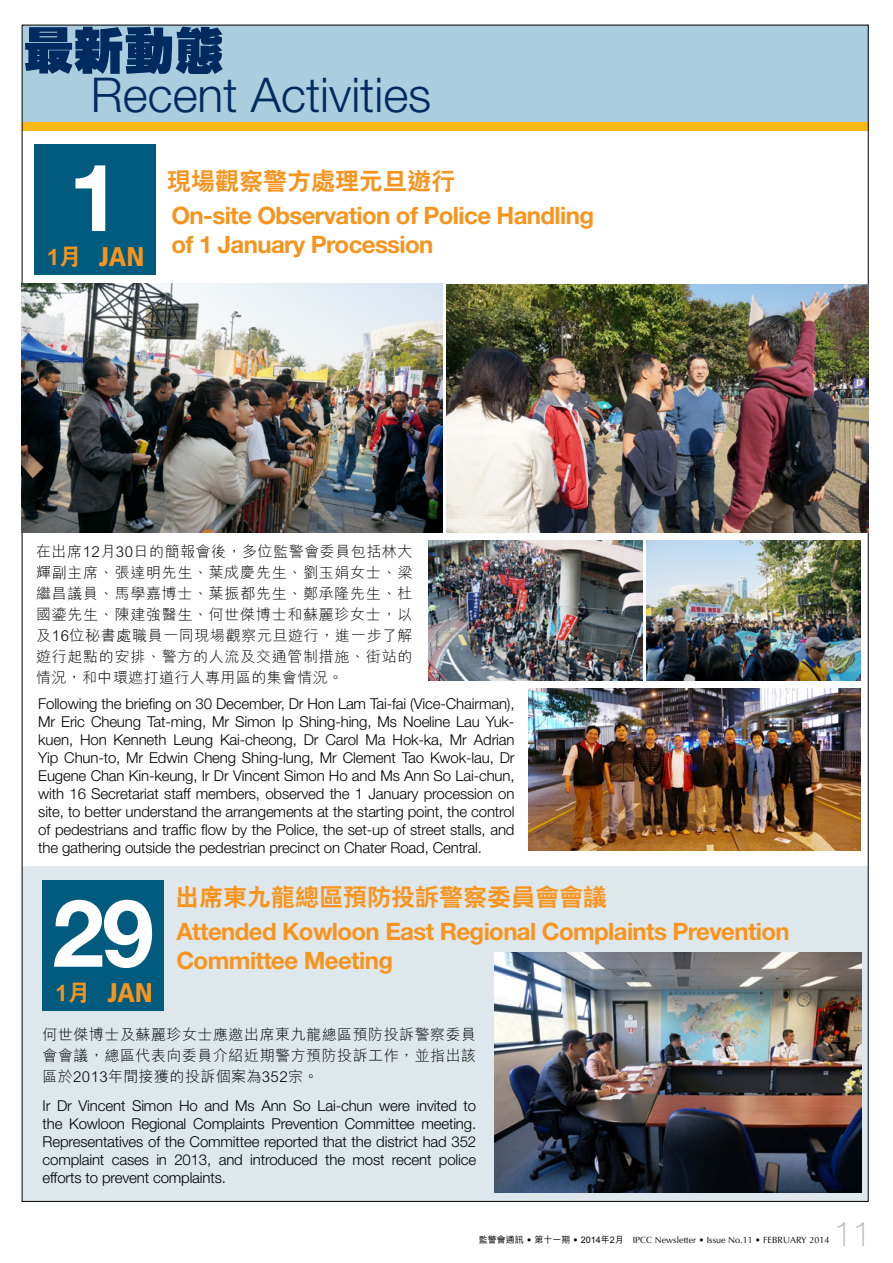
<style>
.page{position:relative;width:893px;height:1263px;background:#fff}
.page>*{position:absolute;margin:0;border:0;box-sizing:border-box;transform-origin:0 0}
.t1{font:700 93.75px "Helvetica Neue";color:#fff}
.t2{font:800 50.25px "C Hei HK";color:#002b60}
.t3{font:300 48px "Helvetica Neue";color:#002b60}
.t4{font:100 34.5px "Helvetica Neue";color:#b6b8ba}
.t5{font:900 condensed 27px "Frutiger";letter-spacing:-.01em;color:#f7941e}
.t6{font:700 24px/34.2px "Helvetica Neue";letter-spacing:-.025em;color:#f7941e}
.t7{font:800 22.5px "C Hei 2 HK";color:#f7941e}
.t8{font:300 15px/18px "Helvetica Neue";letter-spacing:-.01em;color:#000;text-align:justify}
.t9{font:300 15px/21px "M Hei HK";letter-spacing:.035em;color:#000;text-align:justify}
.t10{font:9px "Optima";color:#000}
.s1{font-family:"C Hei 2 HK";font-weight:800}
.s2{font-family:"C Hei 2 HK";font-weight:800;font-stretch:normal;font-size:22.5px}
.s3{font-family:"M Hei HK";font-weight:500}
</style>
<div class="page">
<div style="left:23px;top:866px;width:845px;height:335px;background:#dee7eb"></div>
<div style="left:22px;top:25px;width:846px;height:105px;background:#abcedf"></div>
<div style="left:22px;top:122px;width:846px;height:9px;background:#fdb913"></div>
<div style="left:34px;top:145px;width:122px;height:130px;background:#005b7f"></div>
<img style="left:447px;top:284px;width:422px;height:249px">
<img style="left:22px;top:283px;width:420px;height:250px">
<img style="left:647px;top:540px;width:214px;height:141px">
<img style="left:428px;top:540px;width:214px;height:140px">
<img style="left:529px;top:689px;width:331px;height:162px">
<div style="left:43px;top:880px;width:121px;height:131px;background:#005b7f"></div>
<img style="left:495px;top:953px;width:366px;height:239px">
<h2 class="t2" style="left:24px;top:17px;width:202px">最新動態</h2>
<h3 class="t3" style="left:91px;top:65px;width:342px">Recent Activities</h3>
<p class="t1" style="left:69px;top:140px;width:54px">1</p>
<p class="t5" style="left:99px;top:240px;width:47px">JAN</p>
<p class="t7" style="left:47px;top:241px;width:37px">1月</p>
<p class="t6" style="left:167px;top:164px;width:428px"><span class="s1">現場觀察警方處理元旦遊行<br></span>On-site Observation of Police Handling</p>
<p class="t6" style="left:171px;top:227px;width:263px">of 1 January Procession</p>
<p class="t9" style="left:36px;top:541px;width:378px">在出席12月30日的簡報會後，多位監警會委員包括林大輝副主席、張達明先生、葉成慶先生、劉玉娟女士、梁繼昌議員、馬學嘉博士、葉振都先生、鄭承隆先生、杜國鎏先生、陳建強醫生、何世傑博士和蘇麗珍女士，以及16位秘書處職員一同現場觀察元旦遊行，進一步了解遊行起點的安排、警方的人流及交通管制措施、街站的情況，和中環遮打道行人專用區的集會情況。</p>
<p class="t8" style="left:38px;top:694px;width:478px">Following the briefing on 30 December, Dr Hon Lam Tai-fai (Vice-Chairman), Mr Eric Cheung Tat-ming, Mr Simon Ip Shing-hing, Ms Noeline Lau Yuk&shy;kuen, Hon Kenneth Leung Kai-cheong, Dr Carol Ma Hok-ka, Mr Adrian Yip Chun-to, Mr Edwin Cheng Shing-lung, Mr Clement Tao Kwok-lau, Dr Eugene Chan Kin-keung, Ir Dr Vincent Simon Ho and Ms Ann So Lai-chun, with 16 Secretariat staff members, observed the 1 January procession on site, to better understand the arrangements at the starting point, the control of pedestrians and traffic flow by the Police, the set-up of street stalls, and the gathering outside the pedestrian precinct on Chater Road, Central.</p>
<p class="t1" style="left:52px;top:875px;width:103px">29</p>
<p class="t5" style="left:55px;top:976px;width:99px"><span class="s2">1月</span> JAN</p>
<p class="t6" style="left:175px;top:880px;width:616px"><span class="s1">出席東九龍總區預防投訴警察委員會會議<br></span>Attended Kowloon East Regional Complaints Prevention</p>
<p class="t6" style="left:176px;top:943px;width:218px">Committee Meeting</p>
<p class="t9" style="left:43px;top:1023px;width:435px">何世傑博士及蘇麗珍女士應邀出席東九龍總區預防投訴警察委員會會議，總區代表向委員介紹近期警方預防投訴工作，並指出該區於2013年間接獲的投訴個案為352宗。</p>
<p class="t8" style="left:43px;top:1096px;width:435px">Ir Dr Vincent Simon Ho and Ms Ann So Lai-chun were invited to the Kowloon Regional Complaints Prevention Committee meeting.<br>Representatives of the Committee reported that the district had 352 complaint cases in 2013, and introduced the most recent police efforts to prevent complaints.</p>
<p class="t10" style="left:479px;top:1235px;width:352px"><span class="s3">監警會通訊</span> • <span class="s3">第十一期</span> • <span class="s3">2014年2月</span> IPCC Newsletter • Issue No.11 • FEBRUARY 2014</p>
<p class="t4" style="left:833px;top:1214px;width:40px">11</p>
</div>
